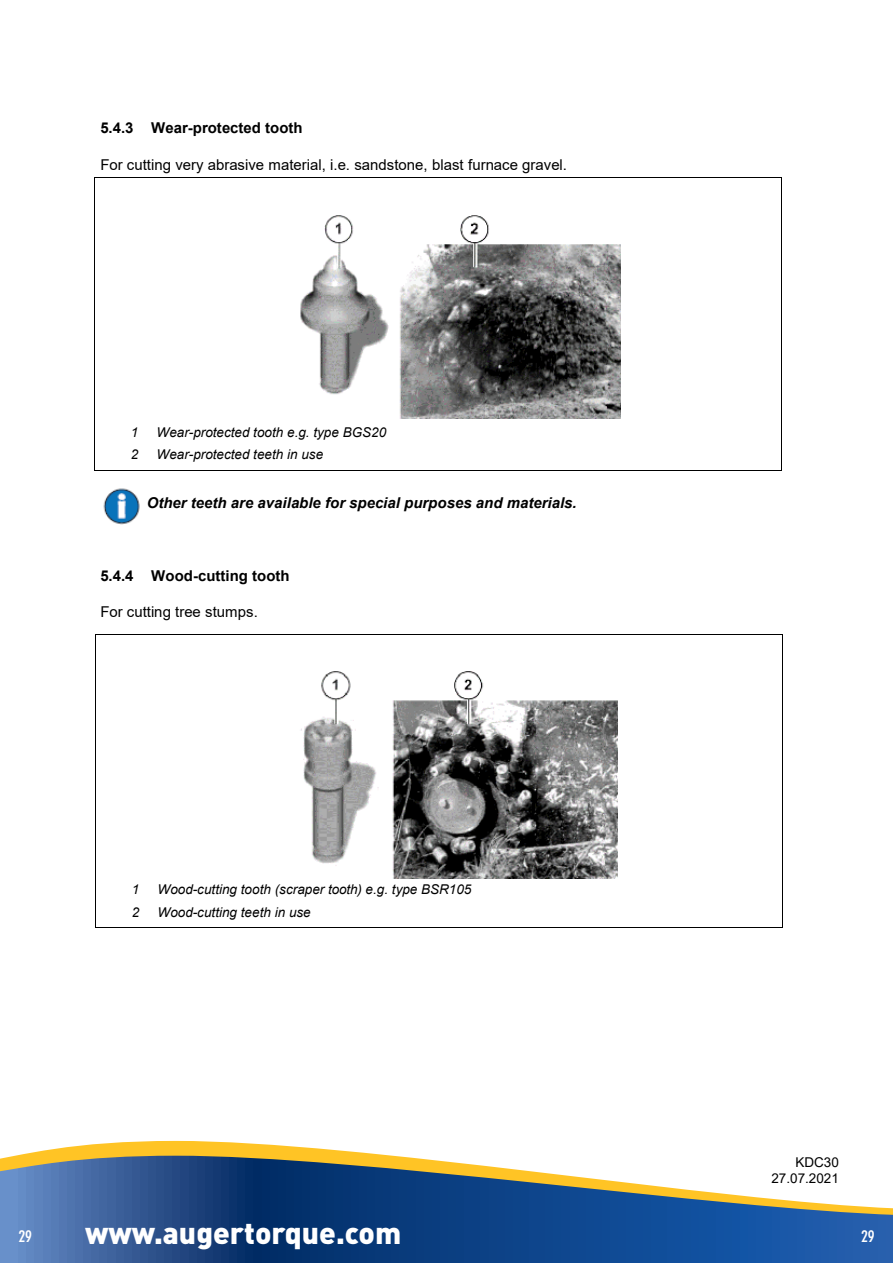
<style>
.page{position:relative;width:893px;height:1263px;background:#fff}
.page>*{position:absolute;margin:0;border:0;box-sizing:border-box;transform-origin:0 0}
.t1{font:900 30px "DIN Pro";color:#fff}
.t2{font:700 condensed 16.5px "DIN Neuzeit Grotesk Std";color:#fff}
.t3{font:15px "Arial";color:#000}
.t4{font:italic 700 15px "Arial";letter-spacing:.005em;color:#000}
.t5{font:700 15px "Arial";letter-spacing:.005em;color:#000}
.t6{font:italic 13.5px "Arial";letter-spacing:.005em;color:#000}
.t7{font:13.5px/16.2px "Arial";color:#000;text-align:right}
</style>
<div class="page">
<img style="left:103px;top:488px;width:37px;height:37px">
<hr style="left:95px;top:177px;width:686px;height:1px;background:#000">
<hr style="left:94px;top:178px;width:1px;height:292px;background:#000">
<hr style="left:95px;top:470px;width:686px;height:1px;background:#000">
<hr style="left:781px;top:178px;width:1px;height:292px;background:#000">
<img style="left:300px;top:215px;width:321px;height:204px">
<hr style="left:96px;top:634px;width:686px;height:1px;background:#000">
<hr style="left:95px;top:635px;width:1px;height:292px;background:#000">
<hr style="left:96px;top:927px;width:686px;height:1px;background:#000">
<hr style="left:782px;top:635px;width:1px;height:292px;background:#000">
<img style="left:300px;top:671px;width:318px;height:208px">
<svg style="left:14px;top:1141px;width:381px;height:15px;fill:#ffc425"></svg>
<svg style="left:0;top:1156px;width:893px;height:107px;background:#4c6e97"></svg>
<p class="t5" style="left:100px;top:117px;width:204px">5.4.3 Wear-protected tooth</p>
<p class="t3" style="left:100px;top:154px;width:468px">For cutting very abrasive material, i.e. sandstone, blast furnace gravel.</p>
<p class="t6" style="left:131px;top:424px;width:9px">1</p>
<p class="t6" style="left:156px;top:424px;width:231px">Wear-protected tooth e.g. type BGS20</p>
<p class="t6" style="left:131px;top:446px;width:9px">2</p>
<p class="t6" style="left:156px;top:446px;width:168px">Wear-protected teeth in use</p>
<p class="t4" style="left:147px;top:492px;width:431px">Other teeth are available for special purposes and materials.</p>
<p class="t5" style="left:100px;top:565px;width:191px">5.4.4 Wood-cutting tooth</p>
<p class="t3" style="left:100px;top:601px;width:159px">For cutting tree stumps.</p>
<p class="t6" style="left:132px;top:881px;width:9px">1</p>
<p class="t6" style="left:157px;top:881px;width:315px">Wood-cutting tooth (scraper tooth) e.g. type BSR105</p>
<p class="t6" style="left:132px;top:903px;width:9px">2</p>
<p class="t6" style="left:157px;top:903px;width:155px">Wood-cutting teeth in use</p>
<p class="t7" style="left:771px;top:1153px;width:69px">KDC30<br>27.07.2021</p>
<p class="t2" style="left:18px;top:1226px;width:15px">29</p>
<h1 class="t1" style="left:85px;top:1212px;width:318px">www.augertorque.com</h1>
<p class="t2" style="left:861px;top:1226px;width:15px">29</p>
</div>
